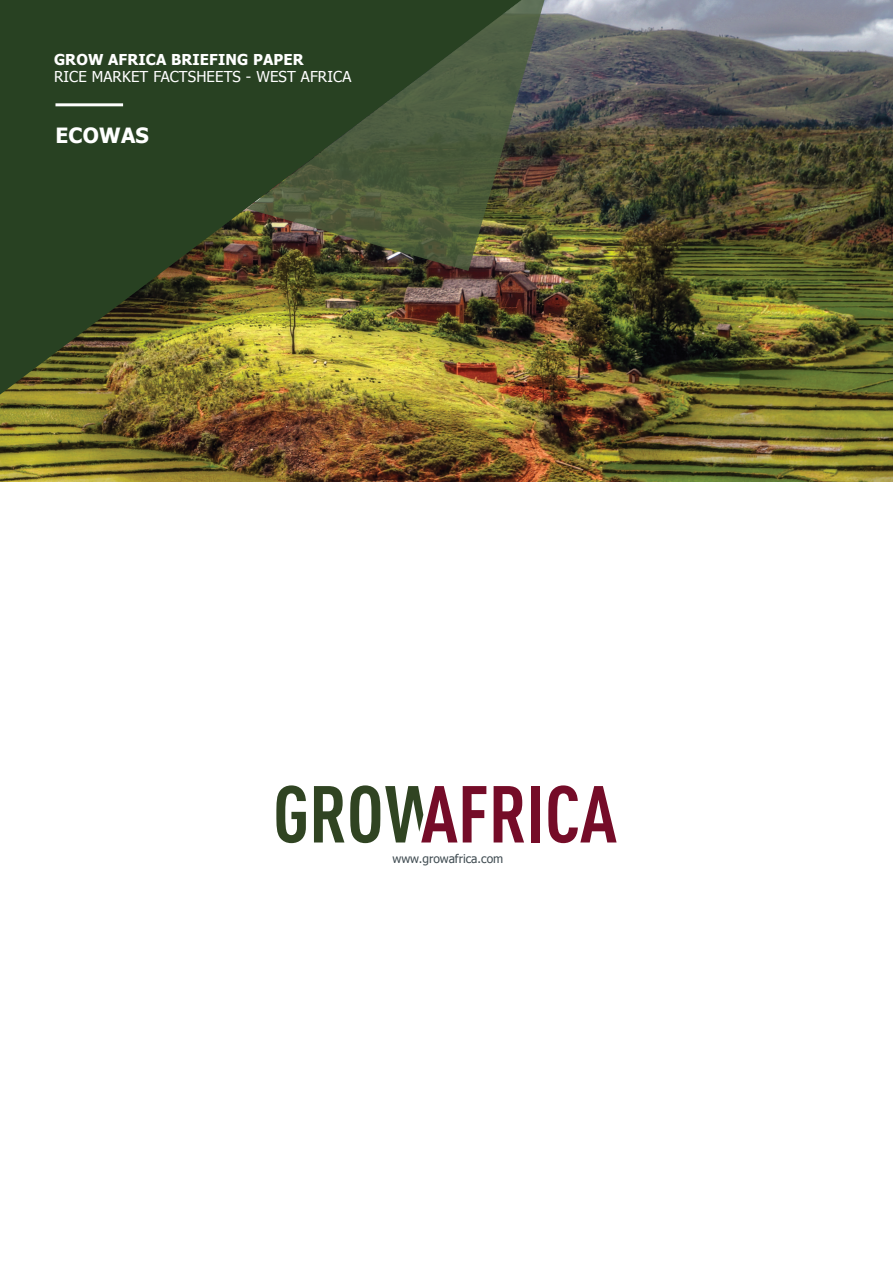
<style>
.page{position:relative;width:893px;height:1263px;background:#fff}
.page>*{position:absolute;margin:0;border:0;box-sizing:border-box;transform-origin:0 0}
.t1{font:700 21px "Tahoma";letter-spacing:.01em;color:#fff}
.t2{font:15px "Tahoma";letter-spacing:.01em;color:#fff}
.t3{font:700 15px "Tahoma";letter-spacing:.01em;color:#fff}
.t4{font:12px "Tahoma";color:#404c52}
</style>
<div class="page">
<svg style="left:463px;top:786px;width:23px;height:56px"></svg>
<svg style="left:494px;top:786px;width:30px;height:56px"></svg>
<div style="left:531px;top:786px;width:9px;height:56px;background:#750c28"></div>
<svg style="left:548px;top:785px;width:69px;height:58px"></svg>
<svg style="left:276px;top:785px;width:30px;height:58px"></svg>
<svg style="left:314px;top:786px;width:30px;height:56px"></svg>
<svg style="left:350px;top:785px;width:107px;height:58px"></svg>
<img style="left:0;top:0;width:893px;height:481px">
<img style="left:522px;top:0;width:29px;height:271px">
<img style="left:0;top:0;width:522px;height:395px">
<hr style="left:55px;top:103px;width:68px;height:3px;background:#fff">
<p class="t3" style="left:54px;top:49px;width:251px">GROW AFRICA BRIEFING PAPER</p>
<p class="t2" style="left:54px;top:66px;width:299px">RICE MARKET FACTSHEETS - WEST AFRICA</p>
<p class="t1" style="left:55px;top:121px;width:95px">ECOWAS</p>
<p class="t4" style="left:392px;top:850px;width:112px">www.growafrica.com</p>
</div>
